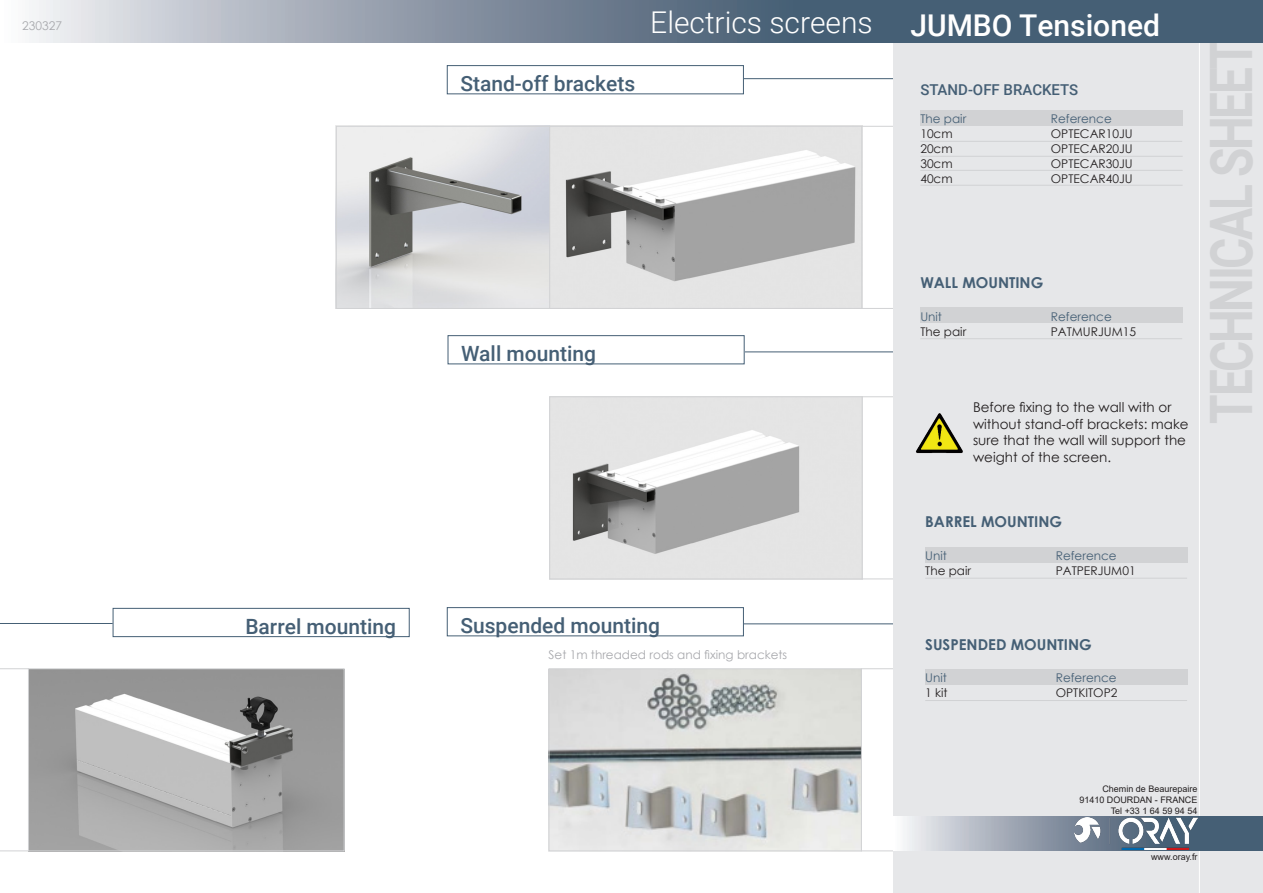
<style>
.page{position:relative;width:1263px;height:893px;background:#fff}
.page>*{position:absolute;margin:0;border:0;box-sizing:border-box;transform-origin:0 0}
.t1{font:700 58.5px "Roboto";letter-spacing:-.05em;color:#d1d2d4;scale:.82 1}
.t2{font:300 30px "Roboto";color:#fff}
.t3{font:500 30px "Roboto";color:#fff}
.t4{font:500 21px "Roboto";color:#455f75}
.t5{font:700 15px "Century Gothic";color:#455f75}
.t6{font:500 15px "Roboto";color:#455f75}
.t7{font:13.5px/16.5px "Century Gothic";color:#231f20}
.t8{font:12px "Century Gothic";color:#231f20}
.t9{font:12px "Century Gothic";color:#455f75}
.t10{font:12px "Century Gothic";color:#a8a9ad}
.t11{font:9px "Arial";color:#231f20}
</style>
<div class="page">
<img style="left:338px;top:128px;width:523px;height:179px">
<img style="left:551px;top:398px;width:311px;height:179px">
<img style="left:551px;top:670px;width:310px;height:179px">
<hr style="left:724px;top:351px;width:189px;height:1px;background:#455f75">
<div style="left:549px;top:396px;width:353px;height:183px;border:1px solid #d1d2d4"></div>
<div style="left:549px;top:668px;width:352px;height:183px;border:1px solid #d1d2d4"></div>
<hr style="left:861px;top:668px;width:1px;height:183px;background:#d1d2d4">
<div style="left:336px;top:126px;width:565px;height:183px;border:1px solid #d1d2d4"></div>
<hr style="left:861px;top:126px;width:1px;height:183px;background:#d1d2d4">
<hr style="left:723px;top:78px;width:189px;height:1px;background:#455f75">
<hr style="left:723px;top:623px;width:189px;height:1px;background:#455f75">
<div style="left:893px;top:0;width:370px;height:893px;background:#e6e7e9"></div>
<div style="left:447px;top:66px;width:296px;height:28px;background:#fff"></div>
<div style="left:447px;top:65px;width:297px;height:29px;border:1px solid #455f75"></div>
<div style="left:447px;top:608px;width:296px;height:28px;background:#fff"></div>
<div style="left:447px;top:607px;width:297px;height:29px;border:1px solid #455f75"></div>
<hr style="left:1199px;top:43px;width:1px;height:850px;background:#fff">
<svg style="left:893px;top:816px;width:306px;height:34px"></svg>
<div style="left:1199px;top:816px;width:64px;height:34px;background:#455f75"></div>
<hr style="left:920px;top:141px;width:262px;height:1px;background:#d1d2d4">
<hr style="left:920px;top:185px;width:262px;height:1px;background:#d1d2d4">
<hr style="left:920px;top:170px;width:262px;height:1px;background:#d1d2d4">
<div style="left:920px;top:110px;width:262px;height:16px;background:#d1d2d4"></div>
<img style="left:916px;top:413px;width:47px;height:41px">
<hr style="left:862px;top:396px;width:1px;height:183px;background:#d1d2d4">
<div style="left:448px;top:336px;width:296px;height:28px;background:#fff"></div>
<div style="left:448px;top:335px;width:296px;height:29px;border:1px solid #455f75"></div>
<hr style="left:0;top:623px;width:113px;height:1px;background:#455f75">
<svg style="left:0;top:668px;width:344px;height:183px;background:#aeaeae"></svg>
<hr style="left:28px;top:668px;width:1px;height:183px;background:#d1d2d4">
<div style="left:113px;top:608px;width:297px;height:29px;border:1px solid #455f75"></div>
<hr style="left:549px;top:126px;width:1px;height:183px;background:#d1d2d4">
<hr style="left:925px;top:700px;width:262px;height:1px;background:#d1d2d4">
<div style="left:925px;top:669px;width:262px;height:16px;background:#d1d2d4"></div>
<hr style="left:925px;top:578px;width:262px;height:1px;background:#d1d2d4">
<div style="left:925px;top:547px;width:262px;height:15px;background:#d1d2d4"></div>
<hr style="left:920px;top:338px;width:262px;height:1px;background:#d1d2d4">
<div style="left:920px;top:308px;width:262px;height:15px;background:#d1d2d4"></div>
<hr style="left:920px;top:156px;width:263px;height:1px;background:#d1d2d4">
<svg style="left:29px;top:0;width:864px;height:43px;background:#8c98a7"></svg>
<div style="left:893px;top:0;width:370px;height:43px;background:#455f75"></div>
<img style="left:1074px;top:818px;width:123px;height:31px">
<p class="t10" style="left:22px;top:17px;width:41px">230327</p>
<p class="t2" style="left:650px;top:1px;width:224px">Electrics screens</p>
<p class="t3" style="left:910px;top:4px;width:251px">JUMBO Tensioned</p>
<p class="t4" style="left:460px;top:69px;width:176px">Stand-off brackets</p>
<p class="t4" style="left:461px;top:339px;width:136px">Wall mounting</p>
<p class="t4" style="left:245px;top:611px;width:152px">Barrel mounting</p>
<p class="t4" style="left:460px;top:611px;width:201px">Suspended mounting</p>
<p class="t10" style="left:549px;top:647px;width:240px">Set 1m threaded rods and fixing brackets</p>
<p class="t6" style="left:920px;top:79px;width:159px">STAND-OFF BRACKETS</p>
<p class="t9" style="left:920px;top:110px;width:47px">The pair</p>
<p class="t9" style="left:1051px;top:110px;width:62px">Reference</p>
<p class="t8" style="left:920px;top:125px;width:34px">10cm</p>
<p class="t8" style="left:1051px;top:125px;width:83px">OPTECAR10JU</p>
<p class="t8" style="left:920px;top:140px;width:34px">20cm</p>
<p class="t8" style="left:1051px;top:140px;width:83px">OPTECAR20JU</p>
<p class="t8" style="left:920px;top:155px;width:34px">30cm</p>
<p class="t8" style="left:1051px;top:155px;width:83px">OPTECAR30JU</p>
<p class="t8" style="left:920px;top:170px;width:34px">40cm</p>
<p class="t8" style="left:1051px;top:170px;width:83px">OPTECAR40JU</p>
<p class="t5" style="left:920px;top:271px;width:124px">WALL MOUNTING</p>
<p class="t9" style="left:920px;top:308px;width:23px">Unit</p>
<p class="t9" style="left:1051px;top:308px;width:62px">Reference</p>
<p class="t8" style="left:920px;top:323px;width:47px">The pair</p>
<p class="t8" style="left:1051px;top:323px;width:87px">PATMURJUM15</p>
<p class="t7" style="left:973px;top:399px;width:217px">Before fixing to the wall with or without stand-off brackets: make sure that the wall will support the weight of the screen.</p>
<p class="t5" style="left:925px;top:511px;width:138px">BARREL MOUNTING</p>
<p class="t9" style="left:925px;top:547px;width:23px">Unit</p>
<p class="t9" style="left:1056px;top:547px;width:62px">Reference</p>
<p class="t8" style="left:925px;top:562px;width:47px">The pair</p>
<p class="t8" style="left:1056px;top:562px;width:81px">PATPERJUM01</p>
<p class="t5" style="left:925px;top:633px;width:168px">SUSPENDED MOUNTING</p>
<p class="t9" style="left:925px;top:670px;width:23px">Unit</p>
<p class="t9" style="left:1056px;top:670px;width:62px">Reference</p>
<p class="t8" style="left:925px;top:685px;width:24px">1 kit</p>
<p class="t8" style="left:1056px;top:685px;width:63px">OPTKITOP2</p>
<p class="t1" style="left:1190px;top:424px;width:470px;rotate:-90deg">TECHNICAL SHEET</p>
<p class="t11" style="left:1102px;top:783px;width:97px">Chemin de Beaurepaire</p>
<p class="t11" style="left:1079px;top:794px;width:120px">91410 DOURDAN - FRANCE</p>
<p class="t11" style="left:1111px;top:804px;width:88px">Tel +33 1 64 59 94 54</p>
<p class="t11" style="left:1151px;top:850px;width:48px">www.oray.fr</p>
</div>
